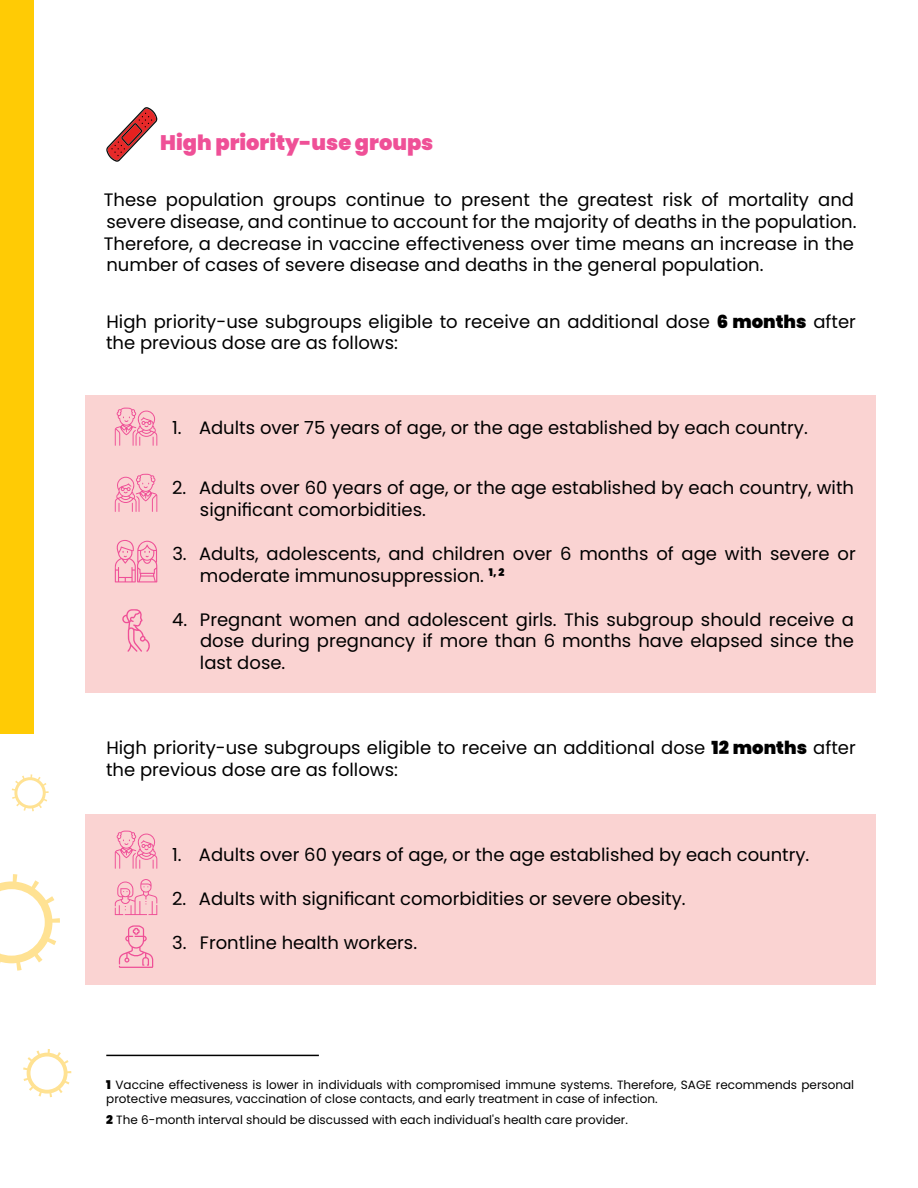
<style>
.page{position:relative;width:918px;height:1188px;background:#fff}
.page>*{position:absolute;margin:0;border:0;box-sizing:border-box;transform-origin:0 0}
.t1{font:900 21px "Poppins";color:#ef5097}
.t2{font:18px/21.6px "Poppins";color:#000}
.t3{font:12px/14.4px "Poppins";color:#000}
.s1{font-weight:900}
</style>
<div class="page">
<div style="left:85px;top:395px;width:790px;height:298px;background:#fad3d2"></div>
<div style="left:85px;top:814px;width:790px;height:171px;background:#fad3d2"></div>
<div style="left:0;top:0;width:34px;height:733px;background:#ffcb05"></div>
<svg style="left:122px;top:609px;width:28px;height:43px"></svg>
<svg style="left:115px;top:408px;width:42px;height:38px"></svg>
<svg style="left:115px;top:831px;width:42px;height:38px"></svg>
<svg style="left:115px;top:474px;width:42px;height:38px"></svg>
<svg style="left:115px;top:879px;width:42px;height:36px"></svg>
<svg style="left:115px;top:540px;width:42px;height:42px"></svg>
<svg style="left:119px;top:925px;width:34px;height:43px"></svg>
<svg style="left:12px;top:774px;width:37px;height:37px"></svg>
<svg style="left:23px;top:1049px;width:48px;height:48px"></svg>
<svg style="left:0;top:874px;width:60px;height:97px"></svg>
<hr style="left:106px;top:1055px;width:213px;height:1px;background:#000">
<svg style="left:106px;top:107px;width:51px;height:55px"></svg>
<p class="t1" style="left:160px;top:130px;width:275px">High priority-use groups</p>
<p class="t2" style="left:104px;top:189px;width:754px">These population groups continue to present the greatest risk of mortality and severe disease, and continue to account for the majority of deaths in the population.<br>Therefore, a decrease in vaccine effectiveness over time means an increase in the number of cases of severe disease and deaths in the general population.</p>
<p class="t2" style="left:106px;top:311px;width:751px">High priority-use subgroups eligible to receive an additional dose <span class="s1">6 months</span> after the previous dose are as follows:</p>
<p class="t2" style="left:172px;top:417px;width:637px">1. Adults over 75 years of age, or the age established by each country.</p>
<p class="t2" style="left:200px;top:477px;width:656px;text-indent:-28px">2. Adults over 60 years of age, or the age established by each country, with significant comorbidities.</p>
<p class="t2" style="left:200px;top:543px;width:657px;text-indent:-28px">3. Adults, adolescents, and children over 6 months of age with severe or moderate immunosuppression. <sup>1,</sup> <sup>2</sup></p>
<p class="t2" style="left:200px;top:609px;width:656px;text-align:justify;text-indent:-28px">4. Pregnant women and adolescent girls. This subgroup should receive a dose during pregnancy if more than 6 months have elapsed since the last dose.</p>
<p class="t2" style="left:106px;top:737px;width:751px">High priority-use subgroups eligible to receive an additional dose <span class="s1">12 months</span> after the previous dose are as follows:</p>
<p class="t2" style="left:172px;top:844px;width:639px">1. Adults over 60 years of age, or the age established by each country.</p>
<p class="t2" style="left:172px;top:888px;width:515px">2. Adults with significant comorbidities or severe obesity.</p>
<p class="t2" style="left:172px;top:932px;width:246px">3. Frontline health workers.</p>
<p class="t3" style="left:106px;top:1077px;width:749px"><span class="s1">1</span> Vaccine effectiveness is lower in individuals with compromised immune systems. Therefore, SAGE recommends personal protective measures, vaccination of close contacts, and early treatment in case of infection.</p>
<p class="t3" style="left:106px;top:1113px;width:523px"><span class="s1">2</span> The 6-month interval should be discussed with each individual's health care provider.</p>
</div>
